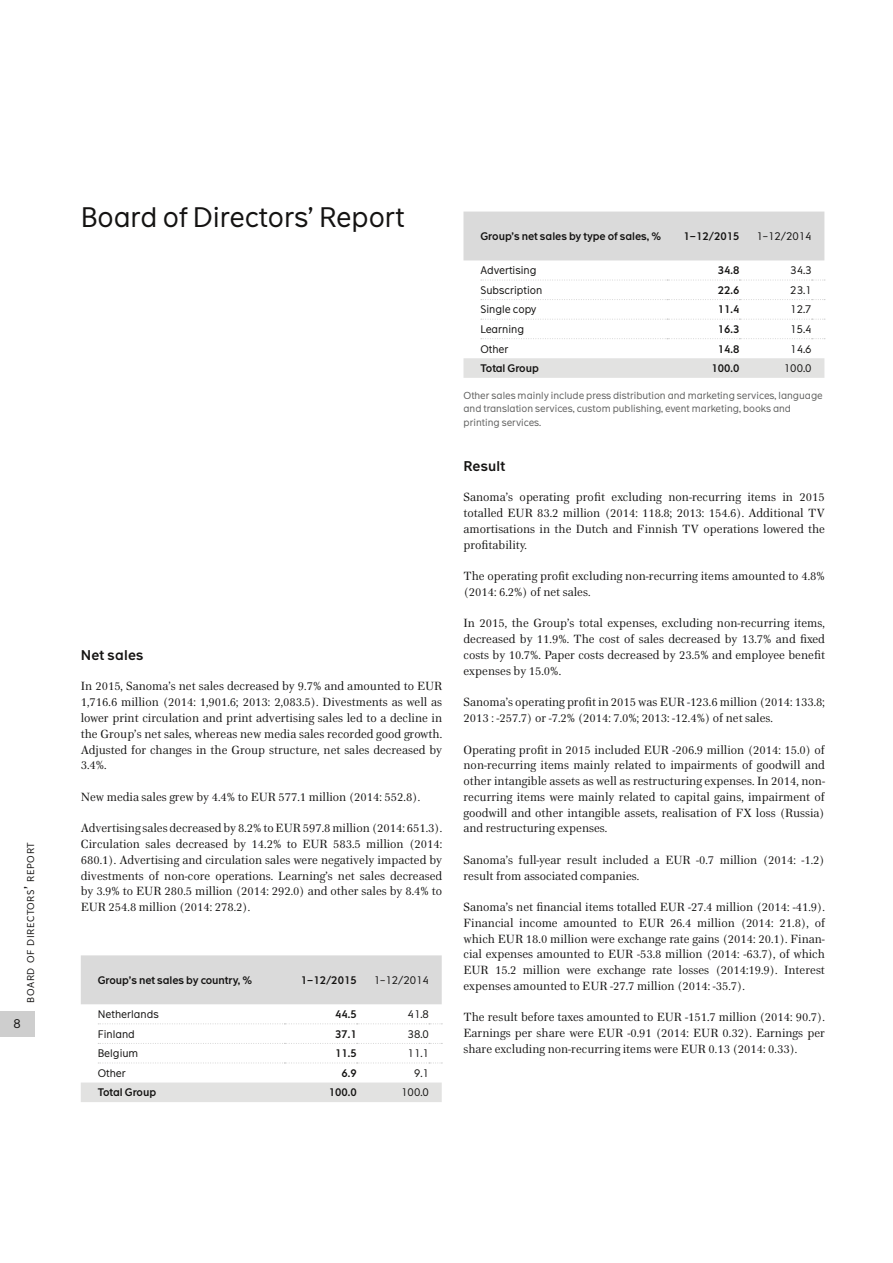
<style>
.page{position:relative;width:893px;height:1263px;background:#fff}
.page>*{position:absolute;margin:0;border:0;box-sizing:border-box;transform-origin:0 0}
.t1{font:27px "The Message";color:#141312}
.t2{font:600 13.5px "The Message";letter-spacing:.02em;color:#141312}
.t3{font:12px "The Message";color:#141312}
.t4{font:11.55px/15.8px "Home Text";color:#141312;text-align:justify}
.t5{font:600 10.5px "The Message";color:#141312}
.t6{font:10.5px "The Message";color:#141312}
.t7{font:9.75px/13.5px "The Message";color:#60605f}
.t8{font:9.45px "The Message";letter-spacing:.07em;color:#141312}
.s1{font-size:13.5px}
</style>
<div class="page">
<div style="left:0;top:1011px;width:34px;height:25px;background:#cecece"></div>
<div style="left:81px;top:955px;width:361px;height:49px;background:#dadada"></div>
<div style="left:81px;top:1082px;width:361px;height:20px;background:#e2e2e1"></div>
<svg style="left:98px;top:1023px;width:344px;height:1px"></svg>
<svg style="left:98px;top:1043px;width:344px;height:1px"></svg>
<svg style="left:98px;top:1062px;width:344px;height:1px"></svg>
<div style="left:463px;top:212px;width:361px;height:48px;background:#dadada"></div>
<div style="left:463px;top:358px;width:361px;height:20px;background:#e2e2e1"></div>
<svg style="left:481px;top:280px;width:344px;height:1px"></svg>
<svg style="left:481px;top:299px;width:344px;height:1px"></svg>
<svg style="left:481px;top:319px;width:344px;height:1px"></svg>
<svg style="left:481px;top:338px;width:344px;height:1px"></svg>
<p class="t8" style="left:25px;top:1002px;width:162px;rotate:-90deg">board of directors<span class="s1">’</span> report</p>
<p class="t3" style="left:13px;top:1016px;width:9px">8</p>
<h1 class="t1" style="left:81px;top:200px;width:325px">Board of Directors’ Report</h1>
<p class="t2" style="left:81px;top:647px;width:64px">Net sales</p>
<p class="t4" style="left:81px;top:678px;width:363px">In 2015, Sanoma’s net sales decreased by 9.7% and amounted to EUR 1,716.6 million (2014: 1,901.6; 2013: 2,083.5). Divestments as well as lower print circulation and print advertising sales led to a decline in the Group’s net sales, whereas new media sales recorded good growth.<br>Adjusted for changes in the Group structure, net sales decreased by 3.4%.</p>
<p class="t4" style="left:81px;top:789px;width:341px">New media sales grew by 4.4% to EUR 577.1 million (2014: 552.8).</p>
<p class="t4" style="left:81px;top:820px;width:363px">Advertising sales decreased by 8.2% to EUR 597.8 million (2014: 651.3).<br>Circulation sales decreased by 14.2% to EUR 583.5 million (2014:<br>680.1). Advertising and circulation sales were negatively impacted by divestments of non-core operations. Learning’s net sales decreased by 3.9% to EUR 280.5 million (2014: 292.0) and other sales by 8.4% to EUR 254.8 million (2014: 278.2).</p>
<p class="t5" style="left:98px;top:973px;width:156px">Group’s net sales by country, %</p>
<p class="t5" style="left:301px;top:973px;width:57px">1–12/2015</p>
<p class="t6" style="left:374px;top:973px;width:57px">1–12/2014</p>
<p class="t6" style="left:98px;top:1007px;width:62px">Netherlands</p>
<p class="t5" style="left:335px;top:1007px;width:23px">44.5</p>
<p class="t6" style="left:408px;top:1007px;width:23px">41.8</p>
<p class="t6" style="left:98px;top:1027px;width:39px">Finland</p>
<p class="t5" style="left:335px;top:1027px;width:23px">37.1</p>
<p class="t6" style="left:408px;top:1027px;width:23px">38.0</p>
<p class="t6" style="left:98px;top:1047px;width:42px">Belgium</p>
<p class="t5" style="left:335px;top:1047px;width:23px">11.5</p>
<p class="t6" style="left:408px;top:1047px;width:23px">11.1</p>
<p class="t6" style="left:98px;top:1066px;width:30px">Other</p>
<p class="t5" style="left:341px;top:1066px;width:17px">6.9</p>
<p class="t6" style="left:414px;top:1066px;width:16px">9.1</p>
<p class="t5" style="left:98px;top:1086px;width:60px">Total Group</p>
<p class="t5" style="left:329px;top:1086px;width:29px">100.0</p>
<p class="t6" style="left:401px;top:1086px;width:29px">100.0</p>
<p class="t5" style="left:480px;top:229px;width:182px">Group’s net sales by type of sales, %</p>
<p class="t5" style="left:684px;top:229px;width:57px">1–12/2015</p>
<p class="t6" style="left:756px;top:230px;width:57px">1–12/2014</p>
<p class="t6" style="left:480px;top:264px;width:57px">Advertising</p>
<p class="t5" style="left:718px;top:263px;width:23px">34.8</p>
<p class="t6" style="left:790px;top:264px;width:23px">34.3</p>
<p class="t6" style="left:480px;top:283px;width:63px">Subscription</p>
<p class="t5" style="left:718px;top:283px;width:23px">22.6</p>
<p class="t6" style="left:790px;top:283px;width:23px">23.1</p>
<p class="t6" style="left:480px;top:303px;width:58px">Single copy</p>
<p class="t5" style="left:718px;top:303px;width:23px">11.4</p>
<p class="t6" style="left:790px;top:303px;width:23px">12.7</p>
<p class="t6" style="left:480px;top:322px;width:45px">Learning</p>
<p class="t5" style="left:718px;top:322px;width:23px">16.3</p>
<p class="t6" style="left:790px;top:322px;width:23px">15.4</p>
<p class="t6" style="left:480px;top:342px;width:30px">Other</p>
<p class="t5" style="left:718px;top:342px;width:23px">14.8</p>
<p class="t6" style="left:790px;top:342px;width:23px">14.6</p>
<p class="t5" style="left:480px;top:361px;width:60px">Total Group</p>
<p class="t5" style="left:711px;top:361px;width:29px">100.0</p>
<p class="t6" style="left:784px;top:362px;width:29px">100.0</p>
<p class="t7" style="left:463px;top:388px;width:361px">Other sales mainly include press distribution and marketing services, language and translation services, custom publishing, event marketing, books and printing services.</p>
<p class="t2" style="left:463px;top:458px;width:43px">Result</p>
<p class="t4" style="left:463px;top:489px;width:363px">Sanoma’s operating profit excluding non-recurring items in 2015 totalled EUR 83.2 million (2014: 118.8; 2013: 154.6). Additional TV amortisations in the Dutch and Finnish TV operations lowered the profitability.</p>
<p class="t4" style="left:463px;top:568px;width:363px">The operating profit excluding non-recurring items amounted to 4.8% (2014: 6.2%) of net sales.</p>
<p class="t4" style="left:463px;top:615px;width:363px">In 2015, the Group’s total expenses, excluding non-recurring items, decreased by 11.9%. The cost of sales decreased by 13.7% and fixed costs by 10.7%. Paper costs decreased by 23.5% and employee benefit expenses by 15.0%.</p>
<p class="t4" style="left:463px;top:694px;width:363px">Sanoma’s operating profit in 2015 was EUR -123.6 million (2014: 133.8;<br>2013 : -257.7) or -7.2% (2014: 7.0%; 2013: -12.4%) of net sales.</p>
<p class="t4" style="left:463px;top:741px;width:363px">Operating profit in 2015 included EUR -206.9 million (2014: 15.0) of non-recurring items mainly related to impairments of goodwill and other intangible assets as well as restructuring expenses. In 2014, non&shy;recurring items were mainly related to capital gains, impairment of goodwill and other intangible assets, realisation of FX loss (Russia) and restructuring expenses.</p>
<p class="t4" style="left:463px;top:852px;width:363px">Sanoma’s full-year result included a EUR -0.7 million (2014: -1.2) result from associated companies.</p>
<p class="t4" style="left:463px;top:899px;width:363px">Sanoma’s net financial items totalled EUR -27.4 million (2014: -41.9).<br>Financial income amounted to EUR 26.4 million (2014: 21.8), of which EUR 18.0 million were exchange rate gains (2014: 20.1). Finan&shy;cial expenses amounted to EUR -53.8 million (2014: -63.7), of which EUR 15.2 million were exchange rate losses (2014:19.9). Interest expenses amounted to EUR -27.7 million (2014: -35.7).</p>
<p class="t4" style="left:463px;top:1009px;width:363px">The result before taxes amounted to EUR -151.7 million (2014: 90.7).<br>Earnings per share were EUR -0.91 (2014: EUR 0.32). Earnings per share excluding non-recurring items were EUR 0.13 (2014: 0.33).</p>
</div>
